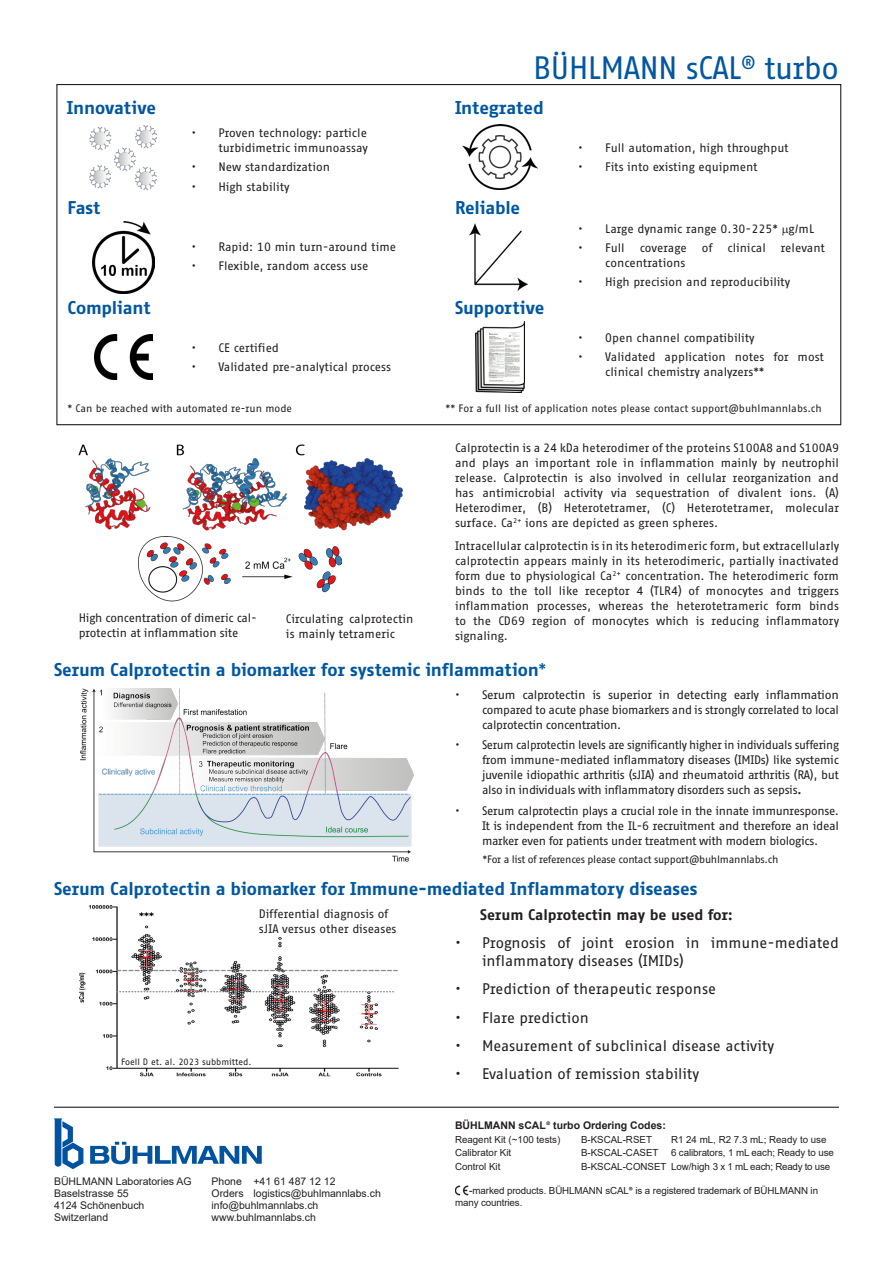
<style>
.page{position:relative;width:893px;height:1263px;background:#fff}
.page>*{position:absolute;margin:0;border:0;box-sizing:border-box;transform-origin:0 0}
._00_Headline_Titelseite{font:31.5px "Fago Office Sans OT";letter-spacing:-.025em;color:#0157a1}
._04_Fliesstext_Blocksatz{font:700 18px "Fago Office Sans OT";letter-spacing:-.01em;color:#0157a1}
.t1{font:15px/18px "Fago Office Sans OT";color:#231f20}
._01_Claims{font:700 15px "Fago Office Sans OT";color:#231f20}
._01_Claims-2{font:12px/15px "Fago Office Sans OT";letter-spacing:-.005em;color:#231f20;text-align:justify}
._04_Fliesstext_Blocksatz-2{font:12px/15px "Fago Office Sans OT";letter-spacing:-.015em;color:#231f20}
.Adresse__Arial_7_pt{font:10.5px "Arial";color:#231f20}
._01_Claims-3{font:10.5px "Fago Office Sans OT";color:#231f20}
._04_Fliesstext_Blocksatz-3{font:10.5px "Fago Office Sans OT";letter-spacing:-.025em;color:#231f20}
.Adresse__Arial_7_pt-2{font:700 10.5px "Arial";color:#231f20}
.Adresse__Arial_7_pt-3{font:9.75px/12px "Arial";letter-spacing:-.01em;color:#231f20}
._01_Claims-4{font:9px "Fago Office Sans OT";color:#231f20}
.s1{font-weight:400}
.s2{font-weight:700}
.s3{font-family:"Fago Office Sans OT";font-weight:400}
.s4{font-size:10.5px}
.s5{font-family:"Fago Office Sans OT"}
</style>
<div class="page">
<hr style="left:54px;top:1107px;width:785px;height:1px;background:#231f20">
<svg style="left:90px;top:1142px;width:172px;height:22px"></svg>
<svg style="left:54px;top:1118px;width:29px;height:51px"></svg>
<img style="left:463px;top:125px;width:74px;height:65px">
<img style="left:469px;top:224px;width:59px;height:67px">
<img style="left:476px;top:322px;width:48px;height:71px">
<img style="left:90px;top:125px;width:67px;height:64px">
<img style="left:92px;top:221px;width:62px;height:72px">
<img style="left:94px;top:335px;width:58px;height:45px">
<img style="left:79px;top:444px;width:324px;height:93px">
<img style="left:139px;top:537px;width:203px;height:65px">
<img style="left:80px;top:689px;width:334px;height:173px">
<img style="left:79px;top:905px;width:320px;height:172px">
<svg style="left:455px;top:1186px;width:13px;height:9px"></svg>
<p class="_00_Headline_Titelseite" style="left:533px;top:51px;width:307px">BÜHLMANN sCAL<sup>®</sup> turbo</p>
<p class="_04_Fliesstext_Blocksatz" style="left:67px;top:98px;width:90px">Innovative</p>
<p class="_04_Fliesstext_Blocksatz" style="left:455px;top:97px;width:90px">Integrated</p>
<p class="_01_Claims-2" style="left:191px;top:126px;width:178px;text-align:right">• Proven technology: particle turbidimetric immunoassay</p>
<p class="_01_Claims-2" style="left:191px;top:160px;width:140px">• New standardization</p>
<p class="_01_Claims-2" style="left:191px;top:179px;width:100px">• High stability</p>
<p class="_01_Claims-2" style="left:578px;top:140px;width:212px">• Full automation, high throughput</p>
<p class="_01_Claims-2" style="left:578px;top:160px;width:181px">• Fits into existing equipment</p>
<p class="_04_Fliesstext_Blocksatz" style="left:67px;top:197px;width:35px">Fast</p>
<p class="_04_Fliesstext_Blocksatz" style="left:455px;top:198px;width:67px">Reliable</p>
<p class="_01_Claims-2" style="left:191px;top:240px;width:206px">• Rapid: 10 min turn-around time</p>
<p class="_01_Claims-2" style="left:191px;top:259px;width:178px">• Flexible, random access use</p>
<p class="_01_Claims-2" style="left:578px;top:221px;width:237px">• Large dynamic range 0.30-225* g/mL</p>
<p class="_01_Claims-2" style="left:578px;top:240px;width:48px">• Full</p>
<p class="_01_Claims-2" style="left:640px;top:240px;width:48px">coverage</p>
<p class="_01_Claims-2" style="left:702px;top:240px;width:65px">of clinical</p>
<p class="_01_Claims-2" style="left:781px;top:240px;width:46px">relevant</p>
<p class="_01_Claims-2" style="left:605px;top:255px;width:82px">concentrations</p>
<p class="_01_Claims-2" style="left:578px;top:275px;width:213px">• High precision and reproducibility</p>
<p class="_04_Fliesstext_Blocksatz" style="left:67px;top:298px;width:85px">Compliant</p>
<p class="_04_Fliesstext_Blocksatz" style="left:455px;top:297px;width:91px">Supportive</p>
<p class="_01_Claims-2" style="left:191px;top:340px;width:89px">• CE certified</p>
<p class="_01_Claims-2" style="left:191px;top:360px;width:201px">• Validated pre-analytical process</p>
<p class="_01_Claims-2" style="left:578px;top:330px;width:178px">• Open channel compatibility</p>
<p class="_01_Claims-2" style="left:605px;top:349px;width:220px;text-indent:-27px">• Validated application notes for most clinical chemistry analyzers**</p>
<p class="_01_Claims-3" style="left:67px;top:403px;width:226px">* Can be reached with automated re-run mode</p>
<p class="_01_Claims-3" style="left:445px;top:403px;width:378px">** For a full list of application notes please contact support@buhlmannlabs.ch</p>
<p class="_04_Fliesstext_Blocksatz-2" style="left:79px;top:610px;width:180px">High concentration of dimeric cal&shy;protectin at inflammation site</p>
<p class="_01_Claims-2" style="left:286px;top:612px;width:129px">Circulating calprotectin is mainly tetrameric</p>
<p class="_01_Claims-2" style="left:455px;top:440px;width:386px">Calprotectin is a 24 kDa heterodimer of the proteins S100A8 and S100A9 and plays an important role in inflammation mainly by neutrophil release. Calprotectin is also involved in cellular reorganization and has antimicrobial activity via sequestration of divalent ions. (A)<br>Heterodimer, (B) Heterotetramer, (C) Heterotetramer, molecular surface. Ca<sup>2+</sup> ions are depicted as green spheres.</p>
<p class="_01_Claims-2" style="left:455px;top:539px;width:386px">Intracellular calprotectin is in its heterodimeric form, but extracellularly calprotectin appears mainly in its heterodimeric, partially inactivated form due to physiological Ca<sup>2+</sup> concentration. The heterodimeric form binds to the toll like receptor 4 (TLR4) of monocytes and triggers inflammation processes, whereas the heterotetrameric form binds to the CD69 region of monocytes which is reducing inflammatory signaling.</p>
<p class="_04_Fliesstext_Blocksatz" style="left:54px;top:659px;width:494px">Serum Calprotectin a biomarker for systemic inflammation<span class="s1">*</span></p>
<p class="_01_Claims-2" style="left:482px;top:687px;width:358px;text-indent:-27px">• Serum calprotectin is superior in detecting early inflammation compared to acute phase biomarkers and is strongly correlated to local calprotectin concentration.</p>
<p class="_01_Claims-2" style="left:482px;top:738px;width:359px;text-indent:-27px">• Serum calprotectin levels are significantly higher in individuals suffering from immune-mediated inflammatory diseases (IMIDs) like systemic juvenile idiopathic arthritis (sJIA) and rheumatoid arthritis (RA), but also in individuals with inflammatory disorders such as sepsis<span class="s2">.</span></p>
<p class="_01_Claims-2" style="left:482px;top:804px;width:358px;text-indent:-27px">• Serum calprotectin plays a crucial role in the innate immunresponse.<br>It is independent from the IL-6 recruitment and therefore an ideal marker even for patients under treatment with modern biologics.</p>
<p class="_04_Fliesstext_Blocksatz-3" style="left:482px;top:854px;width:297px">*For a list of references please contact support@buhlmannlabs.ch</p>
<p class="_04_Fliesstext_Blocksatz" style="left:54px;top:878px;width:645px">Serum Calprotectin a biomarker for Immune-mediated Inflammatory diseases</p>
<p class="_01_Claims-2" style="left:259px;top:906px;width:139px">Differential diagnosis of sJIA versus other diseases</p>
<p class="_01_Claims" style="left:480px;top:906px;width:254px">Serum Calprotectin may be used for:</p>
<p class="t1" style="left:482px;top:934px;width:358px;text-indent:-27px">• Prognosis of joint erosion in immune-mediated inflammatory diseases (IMIDs)</p>
<p class="t1" style="left:455px;top:980px;width:263px">• Prediction of therapeutic response</p>
<p class="t1" style="left:455px;top:1009px;width:136px">• Flare prediction</p>
<p class="t1" style="left:455px;top:1037px;width:321px">• Measurement of subclinical disease activity</p>
<p class="t1" style="left:455px;top:1065px;width:246px">• Evaluation of remission stability</p>
<p class="_01_Claims-4" style="left:121px;top:1057px;width:132px">Foell D et. al. 2023 subbmitted.</p>
<p class="Adresse__Arial_7_pt" style="left:54px;top:1174px;width:139px">BÜHLMANN Laboratories AG</p>
<p class="Adresse__Arial_7_pt" style="left:212px;top:1174px;width:126px">Phone +41 61 487 12 12</p>
<p class="Adresse__Arial_7_pt" style="left:54px;top:1186px;width:76px">Baselstrasse 55</p>
<p class="Adresse__Arial_7_pt" style="left:212px;top:1186px;width:171px">Orders logistics@buhlmannlabs.ch</p>
<p class="Adresse__Arial_7_pt" style="left:54px;top:1198px;width:92px">4124 Schönenbuch</p>
<p class="Adresse__Arial_7_pt" style="left:212px;top:1198px;width:108px">info@buhlmannlabs.ch</p>
<p class="Adresse__Arial_7_pt" style="left:54px;top:1210px;width:56px">Switzerland</p>
<p class="Adresse__Arial_7_pt" style="left:212px;top:1210px;width:106px">www.buhlmannlabs.ch</p>
<p class="Adresse__Arial_7_pt-2" style="left:455px;top:1118px;width:212px">BÜHLMANN sCAL<span class="s3">®</span> turbo Ordering Codes:</p>
<p class="Adresse__Arial_7_pt-3" style="left:455px;top:1133px;width:107px">Reagent Kit (~100 tests)</p>
<p class="Adresse__Arial_7_pt-3" style="left:581px;top:1133px;width:72px">B-KSCAL-RSET</p>
<p class="Adresse__Arial_7_pt-3" style="left:671px;top:1133px;width:157px">R1 24 mL, R2 7.3 mL; Ready to use</p>
<p class="Adresse__Arial_7_pt-3" style="left:455px;top:1147px;width:58px">Calibrator Kit</p>
<p class="Adresse__Arial_7_pt-3" style="left:581px;top:1147px;width:79px">B-KSCAL-CASET</p>
<p class="Adresse__Arial_7_pt-3" style="left:671px;top:1147px;width:164px">6 calibrators, 1 mL each; Ready to use</p>
<p class="Adresse__Arial_7_pt-3" style="left:455px;top:1160px;width:47px">Control Kit</p>
<p class="Adresse__Arial_7_pt-3" style="left:581px;top:1160px;width:251px">B-KSCAL-CONSET Low/high 3 x 1 mL each; Ready to use</p>
<p class="Adresse__Arial_7_pt-3" style="left:455px;top:1184px;width:365px;text-indent:14px"><span class="s4">-</span>marked products. BÜHLMANN sCAL<span class="s5">®</span> is a registered trademark of BÜHLMANN in many countries.</p>
</div>
